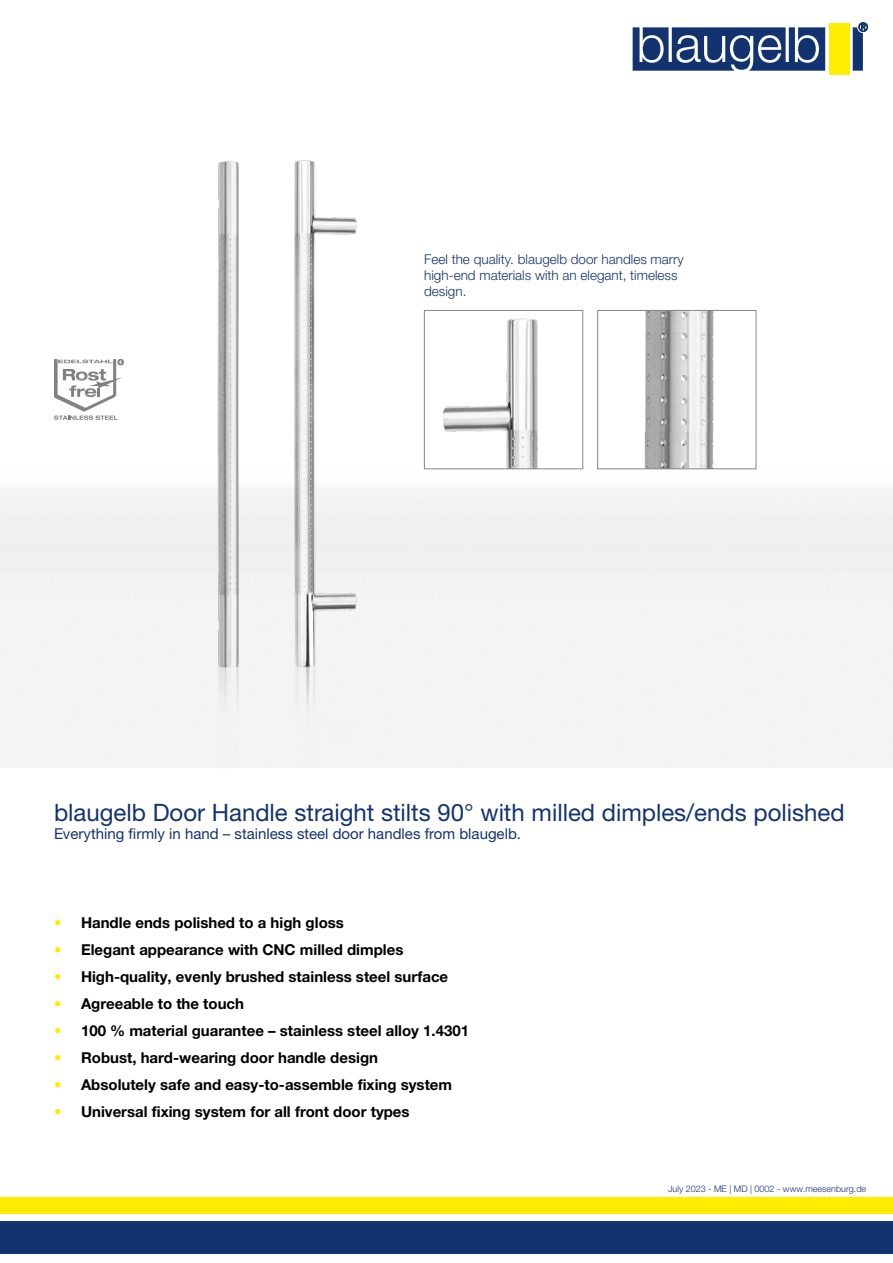
<style>
.page{position:relative;width:893px;height:1263px;background:#fff}
.page>*{position:absolute;margin:0;border:0;box-sizing:border-box;transform-origin:0 0}
.t1{font:24px "Helvetica Neue World 55 Roman";color:#133370}
.t2{font:700 15px "Helvetica Neue World 75";color:#000}
.t3{font:15px "Helvetica Neue World 55 Roman";color:#133370}
.t4{font:13.5px/16.2px "Helvetica Neue World 45 Lt";color:#133370}
.t5{font:9px "Helvetica Neue World 45 Lt";color:#133370}
.s1{color:#ffed00}
</style>
<div class="page">
<div style="left:0;top:1222px;width:893px;height:32px;background:#133370"></div>
<div style="left:0;top:1197px;width:893px;height:17px;background:#ffed00"></div>
<svg style="left:633px;top:22px;width:235px;height:49px"></svg>
<div style="left:829px;top:23px;width:20px;height:51px;background:#ffed00"></div>
<img style="left:119px;top:160px;width:472px;height:608px">
<img style="left:426px;top:312px;width:155px;height:155px">
<div style="left:424px;top:310px;width:159px;height:159px;border:1px solid #878787"></div>
<img style="left:644px;top:312px;width:71px;height:155px">
<div style="left:597px;top:310px;width:159px;height:159px;border:1px solid #878787"></div>
<svg style="left:54px;top:359px;width:69px;height:61px"></svg>
<p class="t4" style="left:424px;top:251px;width:261px">Feel the quality. blaugelb door handles marry high-end materials with an elegant, timeless design.</p>
<h1 class="t1" style="left:54px;top:799px;width:792px">blaugelb Door Handle straight stilts 90° with milled dimples/ends polished</h1>
<p class="t3" style="left:54px;top:825px;width:469px">Everything firmly in hand – stainless steel door handles from blaugelb.</p>
<p class="t2" style="left:54px;top:914px;width:291px"><span class="s1">•</span> Handle ends polished to a high gloss</p>
<p class="t2" style="left:54px;top:941px;width:351px"><span class="s1">•</span> Elegant appearance with CNC milled dimples</p>
<p class="t2" style="left:54px;top:968px;width:396px"><span class="s1">•</span> High-quality, evenly brushed stainless steel surface</p>
<p class="t2" style="left:54px;top:995px;width:192px"><span class="s1">•</span> Agreeable to the touch</p>
<p class="t2" style="left:54px;top:1022px;width:417px"><span class="s1">•</span> 100 % material guarantee – stainless steel alloy 1.4301</p>
<p class="t2" style="left:54px;top:1049px;width:326px"><span class="s1">•</span> Robust, hard-wearing door handle design</p>
<p class="t2" style="left:54px;top:1076px;width:400px"><span class="s1">•</span> Absolutely safe and easy-to-assemble fixing system</p>
<p class="t2" style="left:54px;top:1103px;width:357px"><span class="s1">•</span> Universal fixing system for all front door types</p>
<p class="t5" style="left:668px;top:1183px;width:200px">July 2023 - ME | MD | 0002 - www.meesenburg.de</p>
</div>
